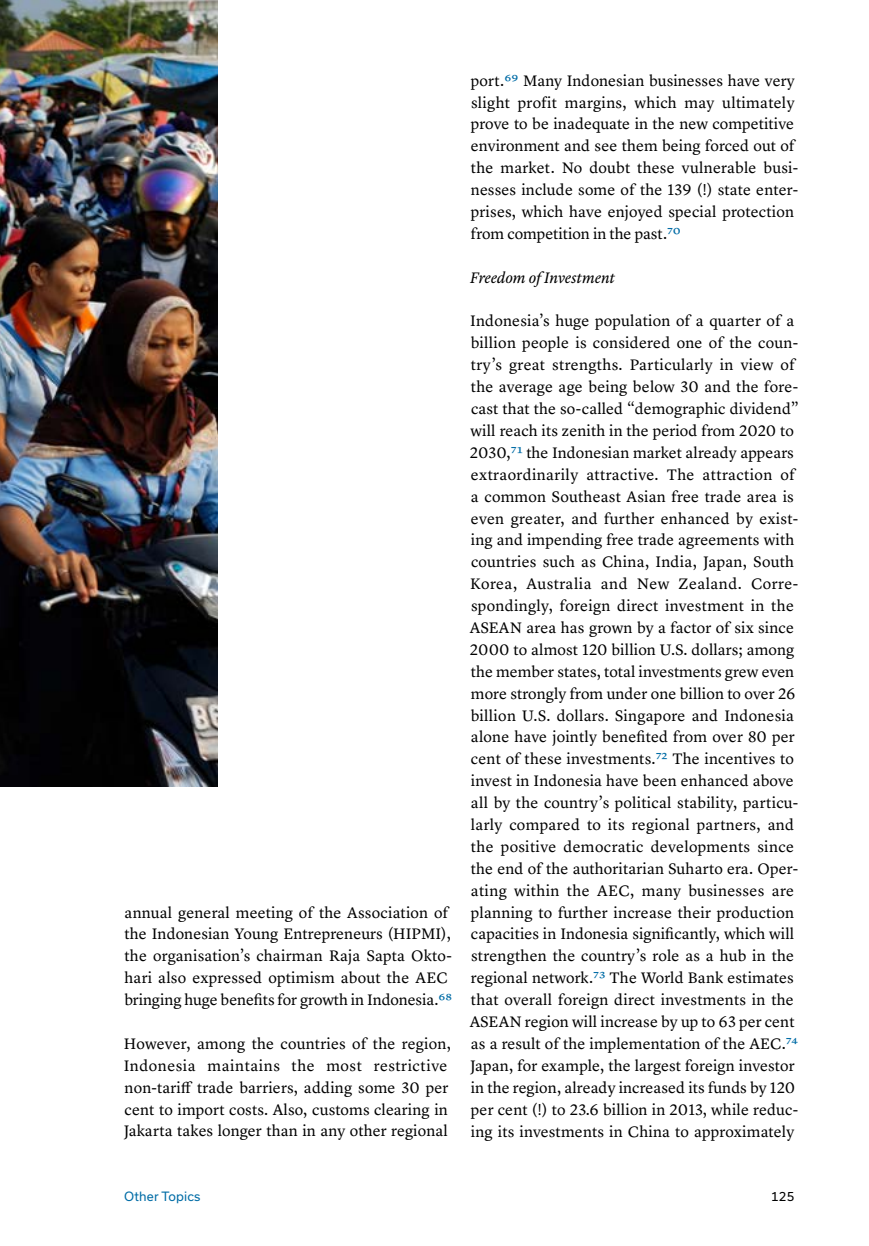
<style>
.page{position:relative;width:869px;height:1246px;background:#fff}
.page>*{position:absolute;margin:0;border:0;box-sizing:border-box;transform-origin:0 0}
.t1{font:15.75px/21.9px "Lyon Text";letter-spacing:.01em;color:#000}
.t2{font:italic 15.75px "Lyon Text";letter-spacing:-.01em;color:#000}
.t3{font:12.25px "Usual";letter-spacing:.015em;color:#006ca6}
.t4{font:12.25px "Usual";color:#000}
.s1{color:#006ca6}
</style>
<div class="page">
<img style="left:0;top:0;width:217px;height:786px">
<p class="t1" style="left:124px;top:899px;width:329px">annual general meeting of the Association of the Indonesian Young Entrepreneurs (HIPMI), the organisation’s chairman Raja Sapta Okto&shy;hari also expressed optimism about the AEC bringing huge benefits for growth in Indonesia.<span class="s1">68</span></p>
<p class="t1" style="left:124px;top:1031px;width:329px">However, among the countries of the region, Indonesia maintains the most restrictive non-tariff trade barriers, adding some 30 per cent to import costs. Also, customs clearing in Jakarta takes longer than in any other regional</p>
<p class="t1" style="left:470px;top:68px;width:329px">port.<span class="s1">69</span> Many Indonesian businesses have very slight profit margins, which may ultimately prove to be inadequate in the new competitive environment and see them being forced out of the market. No doubt these vulnerable busi&shy;nesses include some of the 139 (!) state enter&shy;prises, which have enjoyed special protection from competition in the past.<span class="s1">70</span></p>
<p class="t2" style="left:470px;top:265px;width:146px">Freedom of Investment</p>
<p class="t1" style="left:469px;top:309px;width:330px">Indonesia’s huge population of a quarter of a billion people is considered one of the coun&shy;try’s great strengths. Particularly in view of the average age being below 30 and the fore&shy;cast that the so-called “demographic dividend” will reach its zenith in the period from 2020 to 2030,<span class="s1">71</span> the Indonesian market already appears extraordinarily attractive. The attraction of a common Southeast Asian free trade area is even greater, and further enhanced by exist&shy;ing and impending free trade agreements with countries such as China, India, Japan, South Korea, Australia and New Zealand. Corre&shy;spondingly, foreign direct investment in the ASEAN area has grown by a factor of six since 2000 to almost 120 billion U.S. dollars; among the member states, total investments grew even more strongly from under one billion to over 26 billion U.S. dollars. Singapore and Indonesia alone have jointly benefited from over 80 per cent of these investments.<span class="s1">72</span> The incentives to invest in Indonesia have been enhanced above all by the country’s political stability, particu&shy;larly compared to its regional partners, and the positive democratic developments since the end of the authoritarian Suharto era. Oper&shy;ating within the AEC, many businesses are planning to further increase their production capacities in Indonesia significantly, which will strengthen the country’s role as a hub in the regional network.<span class="s1">73</span> The World Bank estimates that overall foreign direct investments in the ASEAN region will increase by up to 63 per cent as a result of the implementation of the AEC.<span class="s1">74<br></span>Japan, for example, the largest foreign investor in the region, already increased its funds by 120 per cent (!) to 23.6 billion in 2013, while reduc&shy;ing its investments in China to approximately</p>
<p class="t3" style="left:124px;top:1188px;width:78px">Other Topics</p>
<p class="t4" style="left:770px;top:1188px;width:25px">125</p>
</div>
